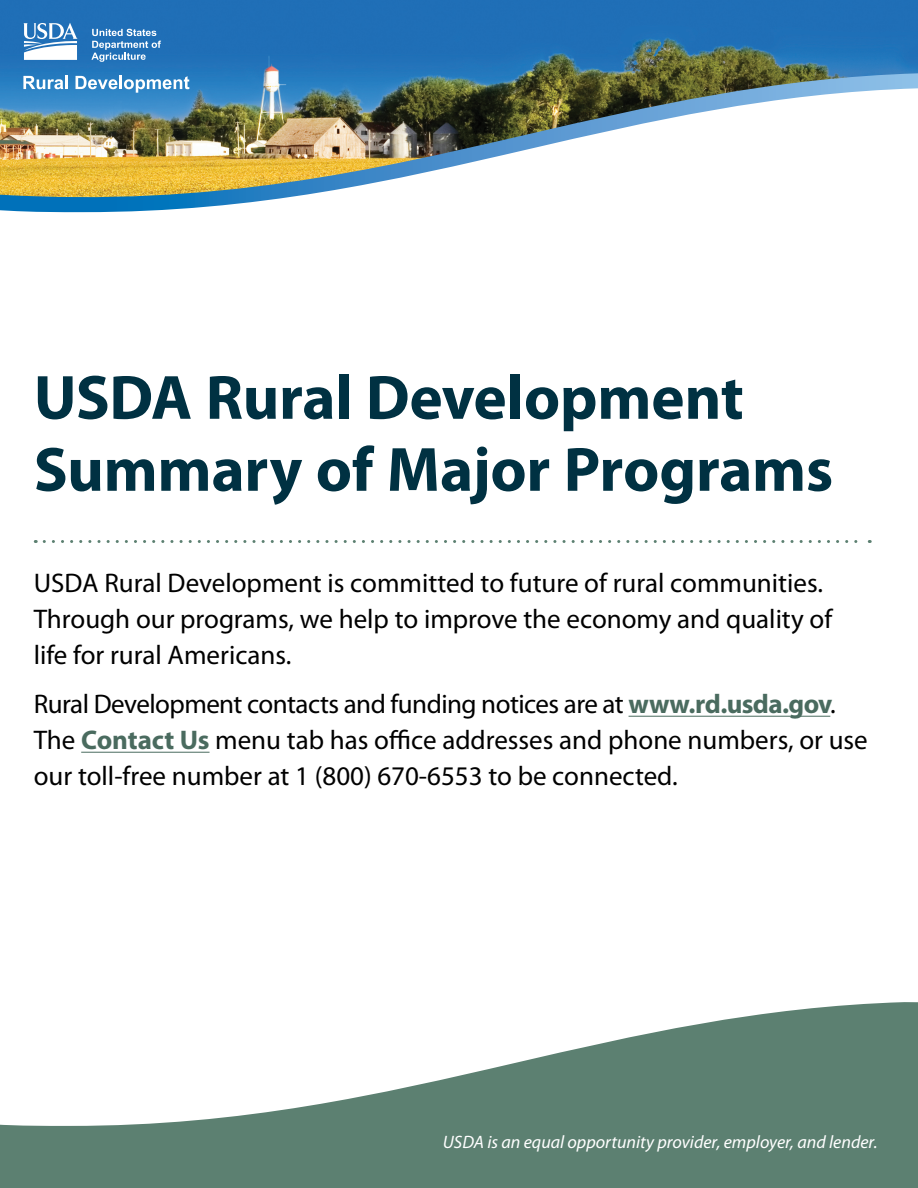
<style>
.page{position:relative;width:918px;height:1188px;background:#fff}
.page>*{position:absolute;margin:0;border:0;box-sizing:border-box;transform-origin:0 0}
.t1{font:700 63px/72px "Myriad Pro";letter-spacing:-.005em;color:#003142}
.t2{font:27px/36px "Myriad Pro";color:#000}
.t3{font:italic 18px "Myriad Pro";color:#fff}
.s1{font-weight:700;color:#4a6b5f}
</style>
<div class="page">
<hr style="left:629px;top:716px;width:201px;height:1px;background:#4a6b5f">
<hr style="left:81px;top:752px;width:129px;height:1px;background:#4a6b5f">
<svg style="left:44px;top:540px;width:826px;height:3px"></svg>
<img style="left:0;top:0;width:918px;height:73px">
<img style="left:0;top:73px;width:918px;height:139px">
<svg style="left:23px;top:76px;width:45px;height:13px"></svg>
<svg style="left:76px;top:76px;width:113px;height:17px"></svg>
<svg style="left:91px;top:29px;width:70px;height:33px;background:#5692c8"></svg>
<svg style="left:23px;top:23px;width:55px;height:37px"></svg>
<div style="left:0;top:1126px;width:918px;height:62px;background:#5c8071"></div>
<svg style="left:0;top:1002px;width:918px;height:124px"></svg>
<h1 class="t1" style="left:34px;top:359px;width:801px">USDA Rural Development<br>Summary of Major Programs</h1>
<p class="t2" style="left:34px;top:565px;width:800px">USDA Rural Development is committed to future of rural communities.<br>Through our programs, we help to improve the economy and quality of life for rural Americans.</p>
<p class="t2" style="left:34px;top:686px;width:836px">Rural Development contacts and funding notices are at <span class="s1">www.rd.usda.gov</span>.<br>The <span class="s1">Contact Us</span> menu tab has office addresses and phone numbers, or use our toll-free number at 1 (800) 670-6553 to be connected.</p>
<p class="t3" style="left:443px;top:1130px;width:436px">USDA is an equal opportunity provider, employer, and lender.</p>
</div>
